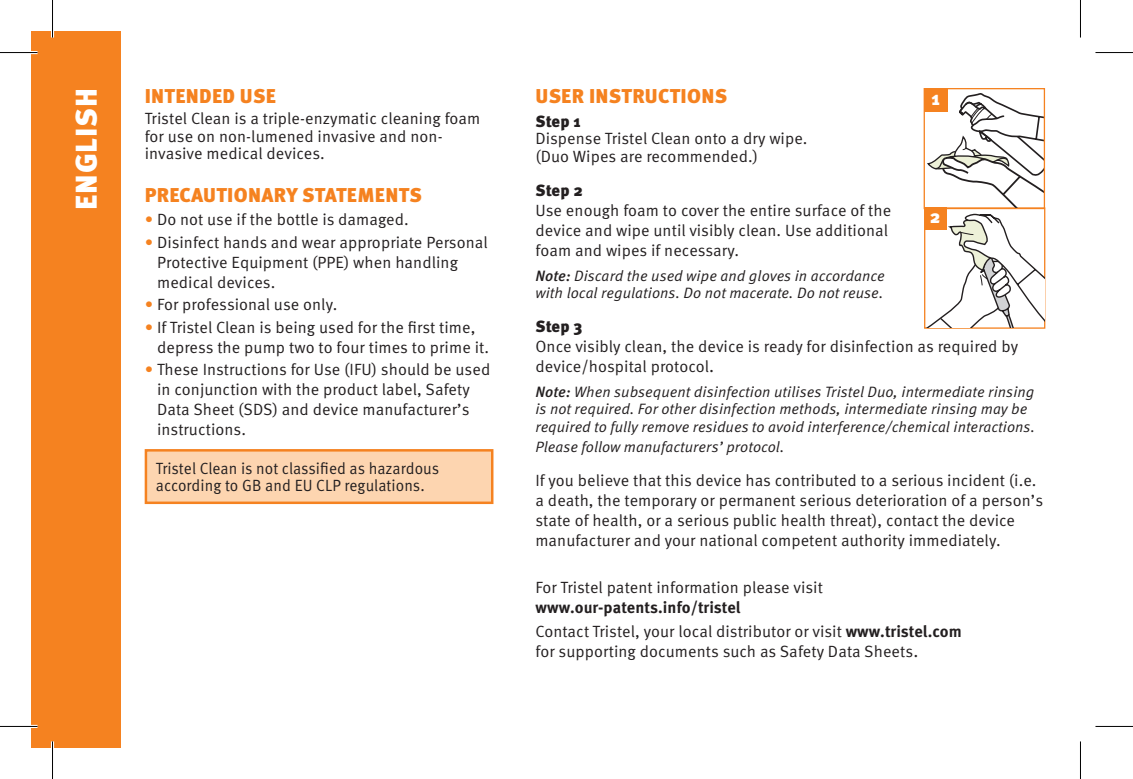
<style>
.page{position:relative;width:1133px;height:779px;background:#fff}
.page>*{position:absolute;margin:0;border:0;box-sizing:border-box;transform-origin:0 0}
.t1{font:900 30px "Meta Pro";letter-spacing:.03em;color:#fff}
.t2{font:900 20px "Meta Pro";letter-spacing:.015em;color:#f58220}
.t3{font:900 19.25px "Meta Pro";color:#fff}
.t4{font:900 18.25px "Meta Pro";color:#fff}
.t5{font:16.25px/20px "Meta Pro";letter-spacing:.005em;color:#231f20}
.t6{font:700 16.25px/23.5px "Meta Pro";color:#231f20}
.t7{font:16.25px/17.5px "Meta Pro";letter-spacing:.005em;color:#231f20;scale:.95 1}
.t8{font:900 16.25px "Meta Pro";letter-spacing:.005em;color:#231f20}
.t9{font:italic 15px/17.5px "Meta Pro";letter-spacing:.005em;color:#231f20}
.s1{color:#f58220}
.s2{font-weight:500}
.s3{font-size:17.5px}
.s4{font-weight:400}
</style>
<div class="page">
<div style="left:31px;top:31px;width:90px;height:716px;background:#f58220"></div>
<div style="left:924px;top:207px;width:121px;height:121px;border:1px solid #f58220"></div>
<div style="left:924px;top:207px;width:22px;height:22px;background:#f58220"></div>
<svg style="left:925px;top:92px;width:119px;height:235px"></svg>
<div style="left:923px;top:88px;width:122px;height:121px;border:1px solid #f58220"></div>
<div style="left:924px;top:88px;width:23px;height:23px;background:#f58220"></div>
<div style="left:145px;top:449px;width:348px;height:55px;background:#fdd5b0;border:2px solid #f58220"></div>
<hr style="left:0;top:51px;width:38px;height:3px;background:#fff">
<hr style="left:0;top:724px;width:38px;height:3px;background:#fff">
<hr style="left:51px;top:0;width:3px;height:38px;background:#fff">
<hr style="left:51px;top:741px;width:3px;height:37px;background:#fff">
<hr style="left:0;top:52px;width:38px;height:1px;background:#000">
<hr style="left:1095px;top:52px;width:38px;height:1px;background:#000">
<hr style="left:0;top:725px;width:38px;height:1px;background:#000">
<hr style="left:1095px;top:725px;width:38px;height:1px;background:#000">
<hr style="left:52px;top:0;width:1px;height:38px;background:#000">
<hr style="left:52px;top:741px;width:1px;height:37px;background:#000">
<hr style="left:1080px;top:0;width:1px;height:38px;background:#000">
<hr style="left:1080px;top:741px;width:1px;height:37px;background:#000">
<h1 class="t1" style="left:68px;top:210px;width:123px;rotate:-90deg">ENGLISH</h1>
<p class="t2" style="left:145px;top:84px;width:133px">INTENDED USE</p>
<p class="t5" style="left:145px;top:110px;width:337px;line-height:17.5px">Tristel Clean is a triple-enzymatic cleaning foam for use on non-lumened invasive and non&shy;invasive medical devices.</p>
<p class="t2" style="left:145px;top:182px;width:279px">PRECAUTIONARY STATEMENTS</p>
<p class="t5" style="left:145px;top:210px;width:266px"><span class="s1">•</span> Do not use if the bottle is damaged.</p>
<p class="t5" style="left:157px;top:232px;width:332px;text-indent:-12px"><span class="s1">•</span> Disinfect hands and wear appropriate Personal<br>Protective Equipment (PPE) when handling medical devices.</p>
<p class="t5" style="left:145px;top:295px;width:194px"><span class="s1">•</span> For professional use only.</p>
<p class="t5" style="left:157px;top:317px;width:333px;text-indent:-12px"><span class="s1">•</span> If Tristel Clean is being used for the first time, depress the pump two to four times to prime it.</p>
<p class="t5" style="left:157px;top:360px;width:335px;text-indent:-12px"><span class="s1">•</span> These Instructions for Use (IFU) should be used in conjunction with the product label, Safety Data Sheet (SDS) and device manufacturer’s instructions.</p>
<p class="t7" style="left:156px;top:459px;width:300px">Tristel Clean is not classified as hazardous according to GB and EU CLP regulations.</p>
<p class="t2" style="left:535px;top:84px;width:193px">USER INSTRUCTIONS</p>
<p class="t8" style="left:535px;top:111px;width:47px">Step 1</p>
<p class="t5" style="left:535px;top:130px;width:273px;line-height:17.5px">Dispense Tristel Clean onto a dry wipe. (Duo Wipes are recommended.)</p>
<p class="t8" style="left:535px;top:180px;width:49px">Step 2</p>
<p class="t5" style="left:535px;top:200px;width:357px">Use enough foam to cover the entire surface of the device and wipe until visibly clean. Use additional foam and wipes if necessary.</p>
<p class="t9" style="left:535px;top:267px;width:351px"><span class="s2">Note:</span> Discard the used wipe and gloves in accordance with local regulations. Do not macerate. Do not reuse.</p>
<p class="t8" style="left:535px;top:316px;width:48px">Step 3</p>
<p class="t5" style="left:535px;top:337px;width:484px">Once visibly clean, the device is ready for disinfection as required by device/hospital protocol<span class="s3">.</span></p>
<p class="t9" style="left:535px;top:383px;width:501px"><span class="s2">Note:</span> When subsequent disinfection utilises Tristel Duo, intermediate rinsing is not required. For other disinfection methods, intermediate rinsing may be required to fully remove residues to avoid interference/chemical interactions.</p>
<p class="t9" style="left:535px;top:438px;width:250px">Please follow manufacturers’ protocol.</p>
<p class="t5" style="left:535px;top:470px;width:509px">If you believe that this device has contributed to a serious incident (i.e. a death, the temporary or permanent serious deterioration of a person’s state of health, or a serious public health threat), contact the device manufacturer and your national competent authority immediately.</p>
<p class="t5" style="left:535px;top:577px;width:289px">For Tristel patent information please visit</p>
<p class="t6" style="left:535px;top:594px;width:428px">www.our-patents.info/tristel<br><span class="s4">Contact Tristel, your local distributor or visit</span> www.tristel.com</p>
<p class="t5" style="left:535px;top:641px;width:384px">for supporting documents such as Safety Data Sheets<span class="s3">.</span></p>
<p class="t3" style="left:931px;top:86px;width:10px">1</p>
<p class="t4" style="left:929px;top:206px;width:12px">2</p>
</div>
